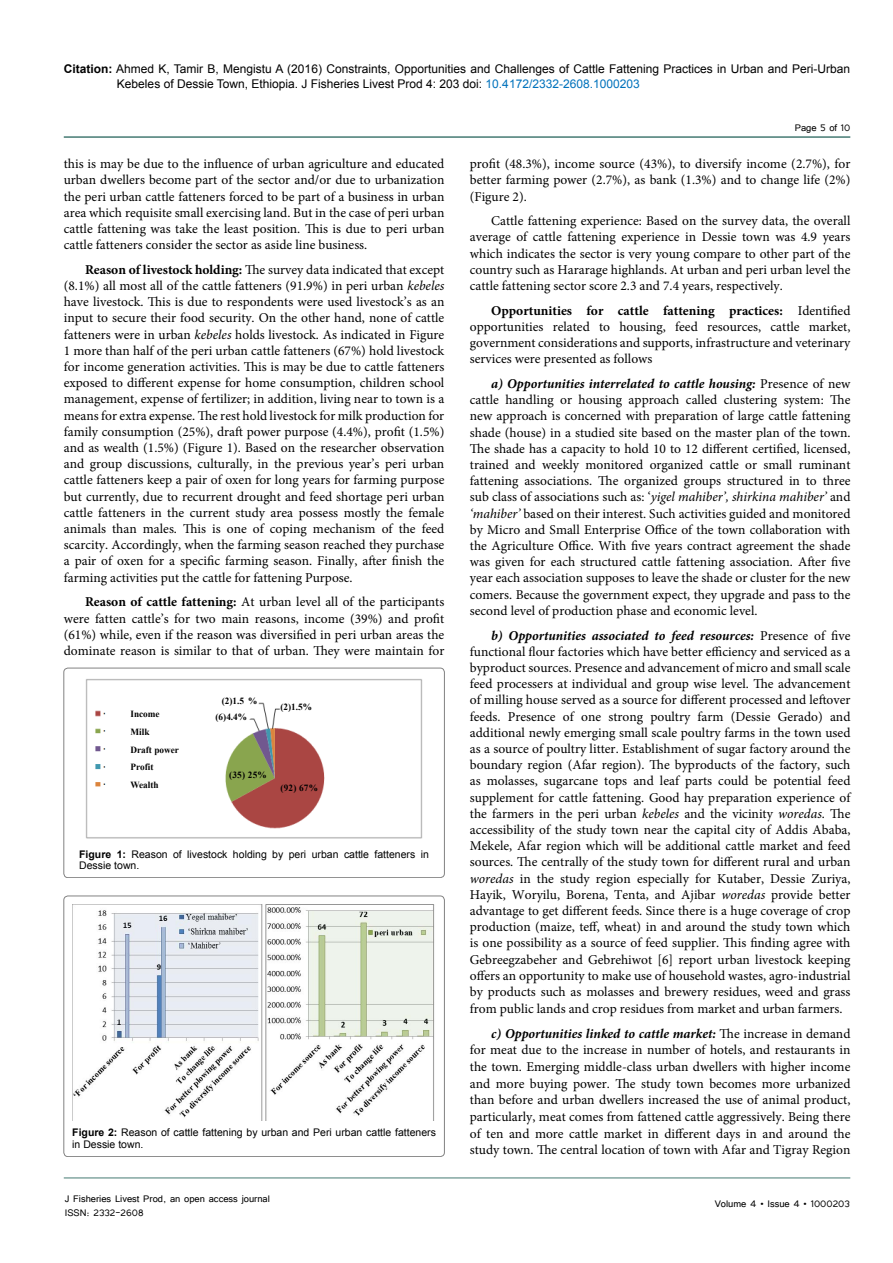
<style>
.page{position:relative;width:893px;height:1263px;background:#fff}
.page>*{position:absolute;margin:0;border:0;box-sizing:border-box;transform-origin:0 0}
.t1{font:13.5px/16.2px "Minion Pro";color:#000;text-align:justify}
.t2{font:12px/15px "Arial";color:#000}
.t3{font:12px/14.4px "Tunga";color:#000}
.t4{font:10.5px/11.6px "Arial";color:#000}
.t5{font:700 9.45px/17.7px "Times New Roman";color:#000}
.s1{font-weight:700}
.s2{color:#0072bc}
.s3{font-style:italic}
.s4{font-weight:700;font-style:italic}
</style>
<div class="page">
<hr style="left:64px;top:1178px;width:786px;height:1px;background:#457a73">
<hr style="left:64px;top:136px;width:786px;height:2px;background:#457a73">
<div style="left:64px;top:668px;width:380px;height:210px;border:1px solid #000;border-radius:4px"></div>
<img style="left:85px;top:679px;width:338px;height:160px">
<div style="left:278px;top:782px;width:41px;height:12px;background:#aa4643"></div>
<div style="left:228px;top:770px;width:40px;height:11px;background:#89a54e"></div>
<div style="left:280px;top:700px;width:35px;height:14px;background:#fff"></div>
<svg style="left:209px;top:695px;width:52px;height:30px"></svg>
<div style="left:125px;top:706px;width:58px;height:89px;background:#fff"></div>
<div style="left:64px;top:896px;width:380px;height:260px;border:1px solid #000;border-radius:4px"></div>
<img style="left:72px;top:905px;width:363px;height:215px">
<p class="t2" style="left:117px;top:61px;width:735px;text-indent:-53px"><span class="s1">Citation:</span> Ahmed K, Tamir B, Mengistu A (2016) Constraints, Opportunities and Challenges of Cattle Fattening Practices in Urban and Peri-Urban<br>Kebeles of Dessie Town, Ethiopia. J Fisheries Livest Prod 4: 203 doi: <span class="s2">10.4172/2332-2608.1000203</span></p>
<p class="t3" style="left:795px;top:119px;width:57px">Page 5 of 10</p>
<p class="t1" style="left:64px;top:156px;width:382px">this is may be due to the influence of urban agriculture and educated urban dwellers become part of the sector and/or due to urbanization the peri urban cattle fatteners forced to be part of a business in urban area which requisite small exercising land. But in the case of peri urban cattle fattening was take the least position. This is due to peri urban cattle fatteners consider the sector as aside line business.</p>
<p class="t1" style="left:64px;top:261px;width:382px;text-indent:21px"><span class="s1">Reason of livestock holding:</span> The survey data indicated that except (8.1%) all most all of the cattle fatteners (91.9%) in peri urban <span class="s3">kebeles </span>have livestock. This is due to respondents were used livestock’s as an input to secure their food security. On the other hand, none of cattle fatteners were in urban <span class="s3">kebeles</span> holds livestock. As indicated in Figure 1 more than half of the peri urban cattle fatteners (67%) hold livestock for income generation activities. This is may be due to cattle fatteners exposed to different expense for home consumption, children school management, expense of fertilizer; in addition, living near to town is a means for extra expense. The rest hold livestock for milk production for family consumption (25%), draft power purpose (4.4%), profit (1.5%) and as wealth (1.5%) (Figure 1). Based on the researcher observation and group discussions, culturally, in the previous year’s peri urban cattle fatteners keep a pair of oxen for long years for farming purpose but currently, due to recurrent drought and feed shortage peri urban cattle fatteners in the current study area possess mostly the female animals than males. This is one of coping mechanism of the feed scarcity. Accordingly, when the farming season reached they purchase a pair of oxen for a specific farming season. Finally, after finish the farming activities put the cattle for fattening Purpose.</p>
<p class="t1" style="left:64px;top:594px;width:382px;text-indent:21px"><span class="s1">Reason of cattle fattening:</span> At urban level all of the participants were fatten cattle’s for two main reasons, income (39%) and profit (61%) while, even if the reason was diversified in peri urban areas the dominate reason is similar to that of urban. They were maintain for</p>
<p class="t1" style="left:470px;top:156px;width:382px">profit (48.3%), income source (43%), to diversify income (2.7%), for better farming power (2.7%), as bank (1.3%) and to change life (2%) (Figure 2).</p>
<p class="t1" style="left:470px;top:213px;width:382px;text-indent:21px">Cattle fattening experience: Based on the survey data, the overall average of cattle fattening experience in Dessie town was 4.9 years which indicates the sector is very young compare to other part of the country such as Hararage highlands. At urban and peri urban level the cattle fattening sector score 2.3 and 7.4 years, respectively.</p>
<p class="t1" style="left:470px;top:302px;width:382px;text-indent:21px"><span class="s1">Opportunities for cattle fattening practices:</span> Identified opportunities related to housing, feed resources, cattle market, government considerations and supports, infrastructure and veterinary services were presented as follows</p>
<p class="t1" style="left:470px;top:376px;width:382px;text-indent:21px"><span class="s4">a) Opportunities interrelated to cattle housing:</span> Presence of new cattle handling or housing approach called clustering system: The new approach is concerned with preparation of large cattle fattening shade (house) in a studied site based on the master plan of the town.<br>The shade has a capacity to hold 10 to 12 different certified, licensed, trained and weekly monitored organized cattle or small ruminant fattening associations. The organized groups structured in to three sub class of associations such as: ‘<span class="s3">yigel mahiber’, shirkina mahiber’</span> and <span class="s3">‘mahiber’</span> based on their interest. Such activities guided and monitored by Micro and Small Enterprise Office of the town collaboration with the Agriculture Office. With five years contract agreement the shade was given for each structured cattle fattening association. After five year each association supposes to leave the shade or cluster for the new comers. Because the government expect, they upgrade and pass to the second level of production phase and economic level.</p>
<p class="t1" style="left:470px;top:627px;width:382px;text-indent:21px"><span class="s4">b) Opportunities associated to feed resources:</span> Presence of five functional flour factories which have better efficiency and serviced as a byproduct sources. Presence and advancement of micro and small scale feed processers at individual and group wise level. The advancement of milling house served as a source for different processed and leftover feeds. Presence of one strong poultry farm (Dessie Gerado) and additional newly emerging small scale poultry farms in the town used as a source of poultry litter. Establishment of sugar factory around the boundary region (Afar region). The byproducts of the factory, such as molasses, sugarcane tops and leaf parts could be potential feed supplement for cattle fattening. Good hay preparation experience of the farmers in the peri urban <span class="s3">kebeles</span> and the vicinity <span class="s3">woredas</span>. The accessibility of the study town near the capital city of Addis Ababa, Mekele, Afar region which will be additional cattle market and feed sources. The centrally of the study town for different rural and urban <span class="s3">woredas</span> in the study region especially for Kutaber, Dessie Zuriya, Hayik, Woryilu, Borena, Tenta, and Ajibar <span class="s3">woredas</span> provide better advantage to get different feeds. Since there is a huge coverage of crop production (maize, teff, wheat) in and around the study town which is one possibility as a source of feed supplier. This finding agree with Gebreegzabeher and Gebrehiwot [6] report urban livestock keeping offers an opportunity to make use of household wastes, agro-industrial by products such as molasses and brewery residues, weed and grass from public lands and crop residues from market and urban farmers.</p>
<p class="t1" style="left:470px;top:1025px;width:382px;line-height:16.6px;text-indent:21px"><span class="s4">c) Opportunities linked to cattle market:</span> The increase in demand for meat due to the increase in number of hotels, and restaurants in the town. Emerging middle-class urban dwellers with higher income and more buying power. The study town becomes more urbanized than before and urban dwellers increased the use of animal product, particularly, meat comes from fattened cattle aggressively. Being there of ten and more cattle market in different days in and around the study town. The central location of town with Afar and Tigray Region</p>
<p class="t5" style="left:216px;top:692px;width:43px;line-height:15.9px;text-indent:6px">(2)1.5 % (6)4.4%</p>
<p class="t5" style="left:280px;top:697px;width:33px">(2)1.5%</p>
<p class="t5" style="left:130px;top:705px;width:50px">Income<br>Milk<br>Draft power<br>Profit<br>Wealth</p>
<p class="t5" style="left:229px;top:766px;width:39px">(35) 25%</p>
<p class="t5" style="left:280px;top:779px;width:39px">(92) 67%</p>
<p class="t4" style="left:79px;top:848px;width:351px"><span class="s1">Figure 1:</span> Reason of livestock holding by peri urban cattle fatteners in<br>Dessie town.</p>
<p class="t4" style="left:72px;top:1127px;width:365px"><span class="s1">Figure 2:</span> Reason of cattle fattening by urban and Peri urban cattle fatteners in Dessie town.</p>
<p class="t3" style="left:65px;top:1190px;width:207px">J Fisheries Livest Prod, an open access journal<br>ISSN: 2332-2608</p>
<p class="t3" style="left:715px;top:1196px;width:137px">Volume 4 • Issue 4 • 1000203</p>
</div>
